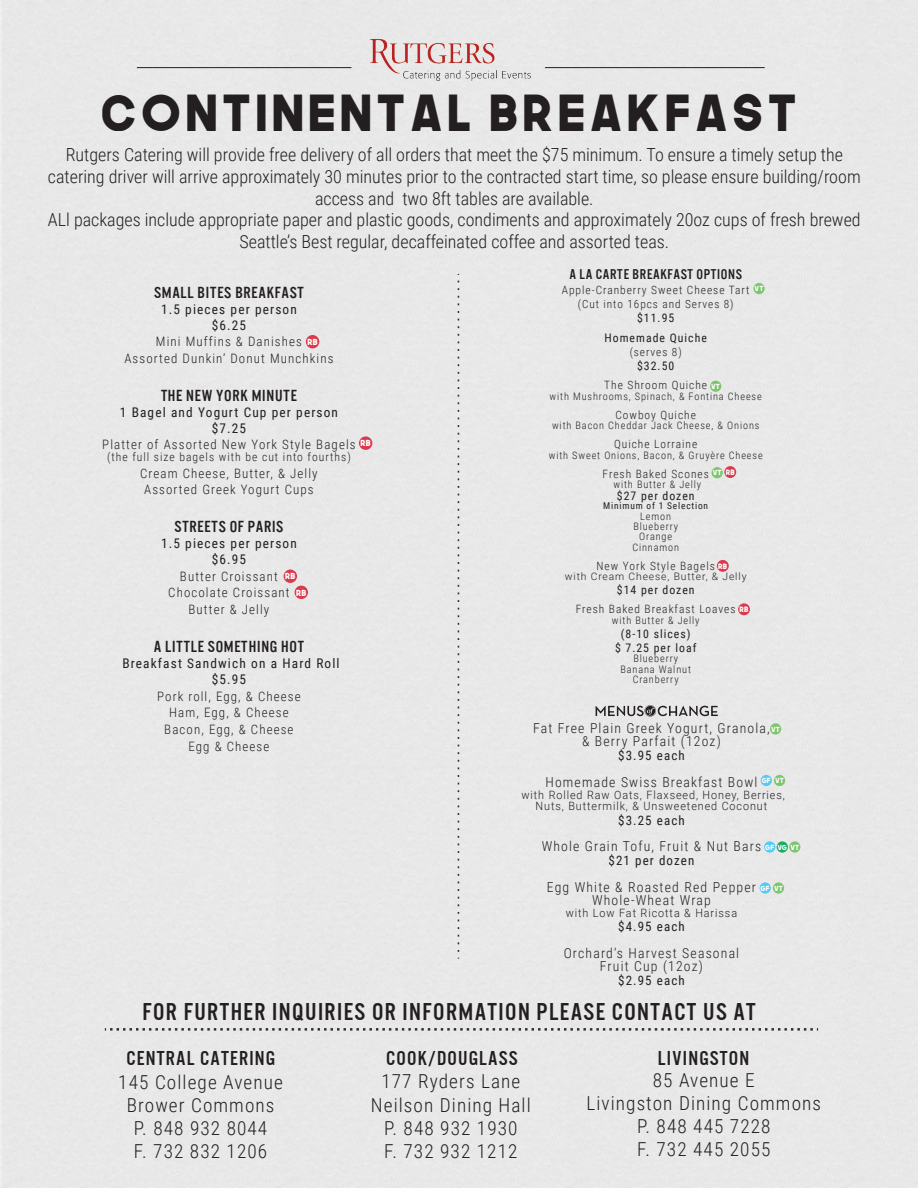
<style>
.page{position:relative;width:918px;height:1188px;background:#e8e8e8}
.page>*{position:absolute;margin:0;border:0;box-sizing:border-box;transform-origin:0 0}
.t1{font:49.65px "The Next Font";letter-spacing:.085em;color:#231f20}
.t2{font:25.2px "U.S.101";letter-spacing:.055em;color:#231f20}
.t3{font:20.85px "U.S.101";letter-spacing:.055em;color:#231f20}
.t4{font:300 19.2px/23.1px "Roboto Condensed";letter-spacing:.055em;color:#231f20;text-align:center}
.t5{font:300 18px/21.6px "Roboto Condensed";color:#231f20;text-align:center}
.t6{font:16.65px "U.S.101";letter-spacing:.04em;color:#231f20}
.t7{font:14.7px "U.S.101";letter-spacing:.04em;color:#231f20}
.t8{font:300 13.8px/13.2px "Roboto Condensed";letter-spacing:.085em;color:#231f20;text-align:center}
.t9{font:13.35px/16px "Roboto Condensed";letter-spacing:.085em;color:#231f20;text-align:center}
.t10{font:13.05px "Roboto Condensed";letter-spacing:.085em;color:#231f20}
.t11{font:300 12.9px/16.6px "Roboto Condensed";letter-spacing:.085em;color:#231f20;text-align:center}
.t12{font:11.85px/20.1px "Roboto Condensed";letter-spacing:.085em;color:#231f20;text-align:center}
.t13{font:300 11.7px "Roboto Condensed";letter-spacing:.085em;color:#231f20}
.t14{font:300 11.4px "Roboto Condensed";letter-spacing:.085em;color:#231f20}
.t15{font:300 11.4px/11.9px "Roboto";letter-spacing:.085em;color:#231f20;text-align:center;scale:.94 1}
.t16{font:300 11.25px "Roboto Condensed";letter-spacing:.085em;color:#231f20}
.t17{font:300 10.35px/10.4px "Roboto Condensed";letter-spacing:.085em;color:#231f20;text-align:center}
.t18{font:300 10.35px "Roboto";letter-spacing:.085em;color:#231f20}
.t19{font:9.45px "Roboto Condensed";letter-spacing:.085em;color:#231f20}
.t20{font:8.4px "The Next Font";letter-spacing:.01em;color:#fff}
.t21{font:7.35px "The Next Font";color:#fff}
.t22{font:7.05px "The Next Font";letter-spacing:-.005em;color:#fff}
</style>
<div class="page">
<svg style="left:458px;top:281px;width:1px;height:678px"></svg>
<img style="left:371px;top:40px;width:160px;height:40px">
<hr style="left:545px;top:67px;width:220px;height:1px;background:#231f20">
<hr style="left:137px;top:67px;width:215px;height:1px;background:#231f20">
<div style="left:306px;top:335px;width:13px;height:13px;background:#d93a4d;border-radius:50%"></div>
<div style="left:359px;top:436px;width:13px;height:14px;background:#d93a4d;border-radius:50%"></div>
<div style="left:284px;top:570px;width:13px;height:13px;background:#d93a4d;border-radius:50%"></div>
<div style="left:295px;top:586px;width:13px;height:13px;background:#d93a4d;border-radius:50%"></div>
<div style="left:753px;top:283px;width:12px;height:11px;background:#7ec56f;border-radius:50%"></div>
<div style="left:710px;top:381px;width:11px;height:11px;background:#7ec56f;border-radius:50%"></div>
<div style="left:712px;top:467px;width:11px;height:11px;background:#7ec56f;border-radius:50%"></div>
<svg style="left:596px;top:705px;width:122px;height:12px"></svg>
<div style="left:764px;top:841px;width:11px;height:12px;background:#57caf4;border-radius:50%"></div>
<div style="left:777px;top:841px;width:11px;height:12px;background:#18ad63;border-radius:50%"></div>
<div style="left:789px;top:841px;width:11px;height:12px;background:#7ec56f;border-radius:50%"></div>
<div style="left:770px;top:723px;width:11px;height:12px;background:#7ec56f;border-radius:50%"></div>
<div style="left:761px;top:775px;width:11px;height:11px;background:#57caf4;border-radius:50%"></div>
<div style="left:774px;top:775px;width:11px;height:11px;background:#7ec56f;border-radius:50%"></div>
<div style="left:760px;top:882px;width:11px;height:12px;background:#57caf4;border-radius:50%"></div>
<div style="left:773px;top:882px;width:11px;height:12px;background:#7ec56f;border-radius:50%"></div>
<div style="left:724px;top:466px;width:12px;height:12px;background:#d93a4d;border-radius:50%"></div>
<div style="left:717px;top:560px;width:12px;height:12px;background:#d93a4d;border-radius:50%"></div>
<div style="left:738px;top:603px;width:12px;height:12px;background:#d93a4d;border-radius:50%"></div>
<svg style="left:105px;top:1028px;width:713px;height:3px;background:#aeacad"></svg>
<h1 class="t1" style="left:101px;top:79px;width:698px">CONTINENTAL BREAKFAST</h1>
<p class="t5" style="left:48px;top:144px;width:814px">Rutgers Catering will provide free delivery of all orders that meet the $75 minimum. To ensure a timely setup the catering driver will arrive approximately 30 minutes prior to the contracted start time, so please ensure building/room access and two 8ft tables are available.<br>ALl packages include appropriate paper and plastic goods, condiments and approximately 20oz cups of fresh brewed Seattle’s Best regular, decaffeinated coffee and assorted teas.</p>
<p class="t6" style="left:154px;top:283px;width:151px">SMALL BITES BREAKFAST</p>
<p class="t9" style="left:161px;top:300px;width:137px">1.5 pieces per person $6.25</p>
<p class="t11" style="left:124px;top:333px;width:211px">Mini Muffins &amp; Danishes<br>Assorted Dunkin’ Donut Munchkins</p>
<p class="t6" style="left:161px;top:386px;width:137px">THE NEW YORK MINUTE</p>
<p class="t9" style="left:120px;top:403px;width:220px">1 Bagel and Yogurt Cup per person $7.25</p>
<p class="t11" style="left:102px;top:436px;width:255px">Platter of Assorted New York Style Bagels</p>
<p class="t13" style="left:107px;top:449px;width:245px">(the full size bagels with be cut into fourths)</p>
<p class="t11" style="left:140px;top:464px;width:179px">Cream Cheese, Butter, &amp; Jelly<br>Assorted Greek Yogurt Cups</p>
<p class="t6" style="left:175px;top:518px;width:110px">STREETS OF PARIS</p>
<p class="t9" style="left:161px;top:535px;width:137px">1.5 pieces per person $6.95</p>
<p class="t11" style="left:168px;top:567px;width:123px">Butter Croissant<br>Chocolate Croissant<br>Butter &amp; Jelly</p>
<p class="t6" style="left:154px;top:637px;width:152px">A LITTLE SOMETHING HOT</p>
<p class="t9" style="left:122px;top:655px;width:219px">Breakfast Sandwich on a Hard Roll $5.95</p>
<p class="t11" style="left:157px;top:687px;width:145px">Pork roll, Egg, &amp; Cheese<br>Ham, Egg, &amp; Cheese<br>Bacon, Egg, &amp; Cheese<br>Egg &amp; Cheese</p>
<p class="t20" style="left:307px;top:336px;width:12px">RB</p>
<p class="t20" style="left:361px;top:438px;width:12px">RB</p>
<p class="t20" style="left:285px;top:571px;width:12px">RB</p>
<p class="t20" style="left:296px;top:587px;width:12px">RB</p>
<p class="t7" style="left:570px;top:266px;width:174px">A LA CARTE BREAKFAST OPTIONS</p>
<p class="t14" style="left:562px;top:282px;width:189px">Apple-Cranberry Sweet Cheese Tart</p>
<p class="t16" style="left:578px;top:296px;width:157px">(Cut into 16pcs and Serves 8)</p>
<p class="t12" style="left:605px;top:307px;width:104px">$11.95<br>Homemade Quiche</p>
<p class="t16" style="left:630px;top:344px;width:54px">(serves 8)</p>
<p class="t12" style="left:637px;top:356px;width:39px">$32.50</p>
<p class="t14" style="left:604px;top:377px;width:104px">The Shroom Quiche</p>
<p class="t17" style="left:550px;top:391px;width:214px">with Mushrooms, Spinach, &amp; Fontina Cheese</p>
<p class="t14" style="left:616px;top:407px;width:82px">Cowboy Quiche</p>
<p class="t17" style="left:552px;top:420px;width:209px">with Bacon Cheddar Jack Cheese, &amp; Onions</p>
<p class="t14" style="left:614px;top:436px;width:85px">Quiche Lorraine</p>
<p class="t17" style="left:549px;top:449px;width:215px">with Sweet Onions, Bacon, &amp; Gruyère Cheese</p>
<p class="t14" style="left:603px;top:466px;width:108px">Fresh Baked Scones</p>
<p class="t17" style="left:613px;top:479px;width:89px">with Butter &amp; Jelly</p>
<p class="t12" style="left:617px;top:485px;width:79px">$27 per dozen</p>
<p class="t19" style="left:603px;top:499px;width:106px">Minimum of 1 Selection</p>
<p class="t17" style="left:632px;top:510px;width:48px">Lemon<br>Blueberry<br>Orange<br>Cinnamon</p>
<p class="t14" style="left:597px;top:558px;width:120px">New York Style Bagels</p>
<p class="t18" style="left:565px;top:569px;width:183px">with Cream Cheese, Butter, &amp; Jelly</p>
<p class="t12" style="left:617px;top:580px;width:79px">$14 per dozen</p>
<p class="t14" style="left:576px;top:601px;width:161px">Fresh Baked Breakfast Loaves</p>
<p class="t17" style="left:612px;top:614px;width:89px">with Butter &amp; Jelly</p>
<p class="t12" style="left:615px;top:626px;width:83px;line-height:14.1px">(8-10 slices)<br>$ 7.25 per loaf</p>
<p class="t17" style="left:620px;top:653px;width:72px">Blueberry<br>Banana Walnut<br>Cranberry</p>
<p class="t22" style="left:755px;top:284px;width:10px">VT</p>
<p class="t22" style="left:711px;top:382px;width:10px">VT</p>
<p class="t21" style="left:726px;top:467px;width:11px">RB</p>
<p class="t22" style="left:713px;top:468px;width:10px">VT</p>
<p class="t21" style="left:718px;top:561px;width:11px">RB</p>
<p class="t21" style="left:739px;top:604px;width:11px">RB</p>
<p class="t8" style="left:533px;top:721px;width:238px">Fat Free Plain Greek Yogurt, Granola, &amp; Berry Parfait (12oz)</p>
<p class="t10" style="left:618px;top:747px;width:68px">$3.95 each</p>
<p class="t8" style="left:545px;top:775px;width:214px">Homemade Swiss Breakfast Bowl</p>
<p class="t15" style="left:522px;top:788px;width:282px">with Rolled Raw Oats, Flaxseed, Honey, Berries,<br>Nuts, Buttermilk, &amp; Unsweetened Coconut</p>
<p class="t10" style="left:618px;top:811px;width:68px">$3.25 each</p>
<p class="t8" style="left:542px;top:839px;width:221px">Whole Grain Tofu, Fruit &amp; Nut Bars</p>
<p class="t10" style="left:609px;top:852px;width:87px">$21 per dozen</p>
<p class="t8" style="left:547px;top:880px;width:211px">Egg White &amp; Roasted Red Pepper<br>Whole-Wheat Wrap</p>
<p class="t15" style="left:566px;top:906px;width:184px">with Low Fat Ricotta &amp; Harissa</p>
<p class="t10" style="left:618px;top:917px;width:68px">$4.95 each</p>
<p class="t8" style="left:564px;top:946px;width:177px">Orchard’s Harvest Seasonal<br>Fruit Cup (12oz)</p>
<p class="t10" style="left:618px;top:971px;width:68px">$2.95 each</p>
<p class="t22" style="left:771px;top:724px;width:10px">VT</p>
<p class="t22" style="left:762px;top:776px;width:24px">GF VT</p>
<p class="t22" style="left:765px;top:842px;width:36px">GF VG VT</p>
<p class="t22" style="left:761px;top:883px;width:24px">GF VT</p>
<h2 class="t2" style="left:142px;top:998px;width:615px">FOR FURTHER INQUIRIES OR INFORMATION PLEASE CONTACT US AT</h2>
<p class="t3" style="left:127px;top:1047px;width:150px">CENTRAL CATERING</p>
<p class="t4" style="left:118px;top:1069px;width:166px">145 College Avenue<br>Brower Commons<br>P. 848 932 8044<br>F. 732 832 1206</p>
<p class="t3" style="left:386px;top:1047px;width:133px">COOK/DOUGLASS</p>
<p class="t4" style="left:371px;top:1069px;width:161px">177 Ryders Lane<br>Neilson Dining Hall<br>P. 848 932 1930<br>F. 732 932 1212</p>
<p class="t3" style="left:658px;top:1047px;width:93px">LIVINGSTON</p>
<p class="t4" style="left:586px;top:1068px;width:236px">85 Avenue E<br>Livingston Dining Commons<br>P. 848 445 7228<br>F. 732 445 2055</p>
</div>
